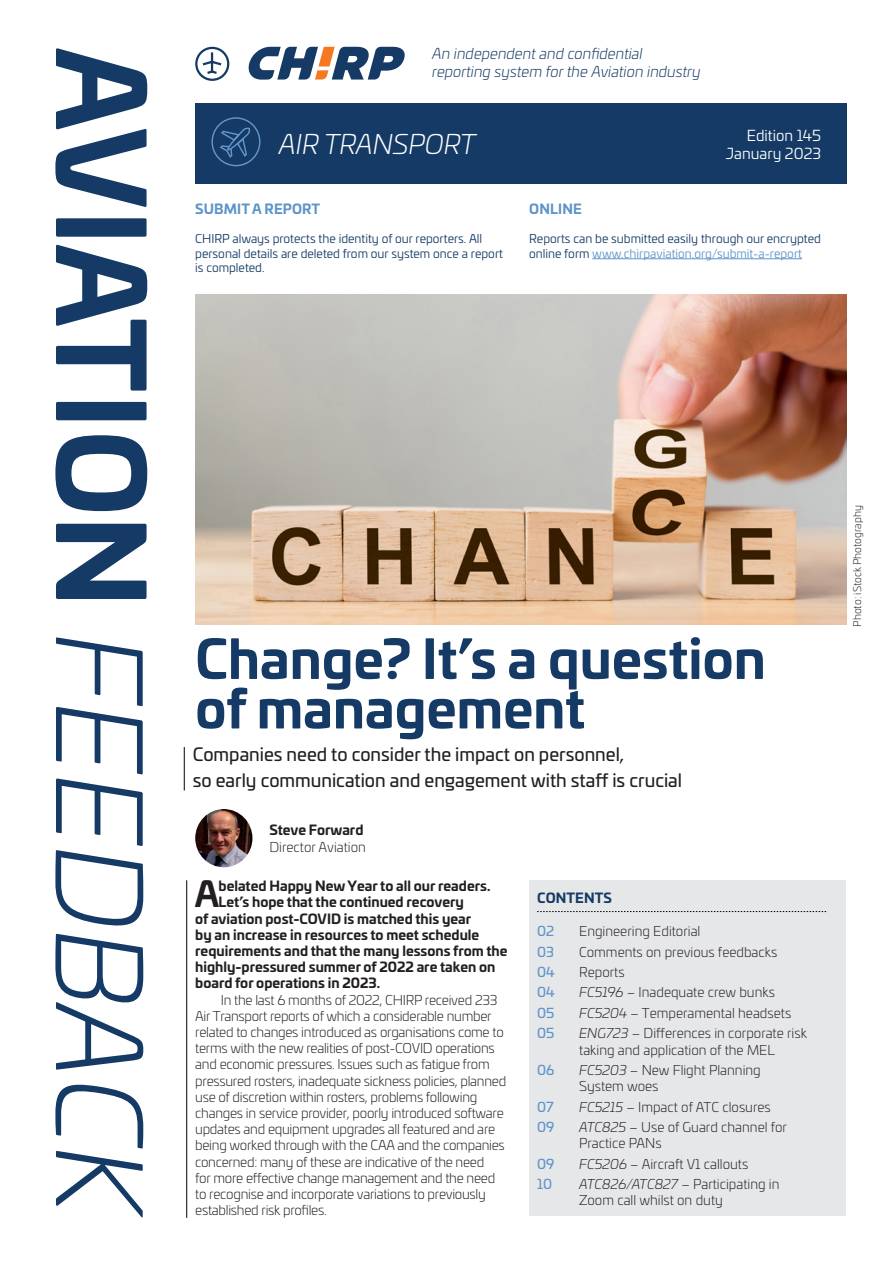
<style>
.page{position:relative;width:893px;height:1263px;background:#fff}
.page>*{position:absolute;margin:0;border:0;box-sizing:border-box;transform-origin:0 0}
.t1{font:700 117px "Univia Pro";letter-spacing:-.01em;color:#143a65}
.Cover_Heading{font:700 52.5px/49.5px "Univia Pro";color:#143a65}
.Body_Copy_First_Para{font:700 34.5px "Univia Pro";color:#231f20}
.t2{font:italic 300 27px "Univia Pro";letter-spacing:-.01em;color:#fff}
.Body_Copy{font:18px/25.5px "Univia Pro";color:#231f20}
.t3{font:italic 300 15px/18px "Univia Pro";color:#143a65}
.t4{font:15px "Univia Pro";color:#fff}
.Body_Copy-2{font:300 13.5px/16.2px "Univia Pro";letter-spacing:-.02em;color:#231f20}
.Body_Copy-3{font:300 13.5px/16.2px "Univia Pro";color:#231f20}
.Body_Copy_First_Para-2{font:700 13.5px "Univia Pro";color:#231f20}
.Captions{font:300 13.5px/16.2px "Univia Pro";color:#231f20}
.t5{font:13.5px "Univia Pro";color:#5d94c9}
.t6{font:700 13.5px "Univia Pro";letter-spacing:.01em;color:#5d94c9}
.t7{font:700 13.5px "Univia Pro";letter-spacing:.01em;color:#143a65}
.t8{font:12px/14.4px "Univia Pro";color:#143a65}
.Comments_Body_Copy{font:300 10.5px "Univia Pro";color:#231f20}
.s1{font-weight:300;font-style:italic}
.s2{color:#5d94c9}
.s3{font-weight:700}
.s4{font-style:italic}
</style>
<div class="page">
<div style="left:195px;top:104px;width:651px;height:79px;background:#143a65"></div>
<hr style="left:592px;top:258px;width:210px;height:1px;background:#5d94c9">
<hr style="left:186px;top:880px;width:1px;height:338px;background:#010203">
<div style="left:529px;top:880px;width:317px;height:336px;background:#e6e7e9"></div>
<svg style="left:537px;top:911px;width:289px;height:1px"></svg>
<hr style="left:184px;top:747px;width:1px;height:43px;background:#010203">
<div style="left:211px;top:117px;width:49px;height:49px;border:1px solid #6697ca;border-radius:50%"></div>
<svg style="left:219px;top:125px;width:33px;height:34px"></svg>
<svg style="left:248px;top:47px;width:157px;height:33px"></svg>
<svg style="left:195px;top:46px;width:35px;height:35px"></svg>
<img style="left:195px;top:809px;width:57px;height:58px">
<img style="left:195px;top:294px;width:651px;height:330px">
<p class="t1" style="left:194px;top:47px;width:1172px;rotate:90deg">AVIATION <span class="s1">FEEDBACK</span></p>
<p class="t3" style="left:432px;top:44px;width:270px">An independent and confidential reporting system for the Aviation industry</p>
<p class="t2" style="left:279px;top:126px;width:198px">AIR TRANSPORT</p>
<p class="t6" style="left:195px;top:198px;width:126px">SUBMIT A REPORT</p>
<p class="t6" style="left:529px;top:198px;width:54px">ONLINE</p>
<p class="t4" style="left:747px;top:124px;width:76px">Edition 145</p>
<p class="t4" style="left:726px;top:142px;width:97px">January 2023</p>
<p class="t8" style="left:195px;top:231px;width:309px">CHIRP always protects the identity of our reporters. All personal details are deleted from our system once a report is completed.</p>
<p class="t8" style="left:529px;top:231px;width:293px">Reports can be submitted easily through our encrypted online form <span class="s2">www.chirpaviation.org/submit-a-report</span></p>
<p class="Cover_Heading" style="left:195px;top:630px;width:572px">Change? It’s a question of management</p>
<p class="Body_Copy" style="left:193px;top:741px;width:491px">Companies need to consider the impact on personnel,<br>so early communication and engagement with staff is crucial</p>
<p class="Captions" style="left:269px;top:822px;width:98px"><span class="s3">Steve Forward<br></span>Director Aviation</p>
<p class="Body_Copy_First_Para" style="left:195px;top:867px;width:26px">A</p>
<p class="Body_Copy_First_Para-2" style="left:219px;top:875px;width:273px">belated Happy New Year to all our readers.</p>
<p class="Body_Copy_First_Para-2" style="left:219px;top:891px;width:247px">Let’s hope that the continued recovery</p>
<p class="Body_Copy_First_Para-2" style="left:195px;top:908px;width:278px">of aviation post-COVID is matched this year</p>
<p class="Body_Copy_First_Para-2" style="left:195px;top:924px;width:286px">by an increase in resources to meet schedule</p>
<p class="Body_Copy_First_Para-2" style="left:195px;top:940px;width:314px">requirements and that the many lessons from the</p>
<p class="Body_Copy_First_Para-2" style="left:195px;top:956px;width:302px">highly-pressured summer of 2022 are taken on</p>
<p class="Body_Copy_First_Para-2" style="left:195px;top:972px;width:186px">board for operations in 2023.</p>
<p class="Body_Copy-2" style="left:195px;top:991px;width:313px;text-indent:26px">In the last 6 months of 2022, CHIRP received 233<br>Air Transport reports of which a considerable number related to changes introduced as organisations come to terms with the new realities of post-COVID operations and economic pressures. Issues such as fatigue from pressured rosters, inadequate sickness policies, planned use of discretion within rosters, problems following changes in service provider, poorly introduced software updates and equipment upgrades all featured and are being worked through with the CAA and the companies concerned: many of these are indicative of the need<br>for more effective change management and the need to recognise and incorporate variations to previously established risk profiles.</p>
<p class="t7" style="left:537px;top:887px;width:76px">CONTENTS</p>
<p class="t5" style="left:537px;top:921px;width:19px">02</p>
<p class="Body_Copy-3" style="left:579px;top:922px;width:123px">Engineering Editorial</p>
<p class="t5" style="left:537px;top:941px;width:18px">03</p>
<p class="Body_Copy-3" style="left:579px;top:943px;width:200px">Comments on previous feedbacks</p>
<p class="t5" style="left:537px;top:962px;width:19px">04</p>
<p class="Body_Copy-3" style="left:579px;top:963px;width:47px">Reports</p>
<p class="t5" style="left:537px;top:982px;width:19px">04</p>
<p class="Body_Copy-3" style="left:579px;top:984px;width:197px"><span class="s4">FC5196</span> – Inadequate crew bunks</p>
<p class="t5" style="left:537px;top:1003px;width:19px">05</p>
<p class="Body_Copy-3" style="left:579px;top:1004px;width:214px"><span class="s4">FC5204 –</span> Temperamental headsets</p>
<p class="t5" style="left:537px;top:1023px;width:19px">05</p>
<p class="Body_Copy-3" style="left:579px;top:1025px;width:229px"><span class="s4">ENG723</span> – Differences in corporate risk taking and application of the MEL</p>
<p class="t5" style="left:537px;top:1060px;width:19px">06</p>
<p class="Body_Copy-3" style="left:579px;top:1061px;width:183px"><span class="s4">FC5203</span> – New Flight Planning<br>System woes</p>
<p class="t5" style="left:537px;top:1096px;width:18px">07</p>
<p class="Body_Copy-3" style="left:579px;top:1098px;width:193px"><span class="s4">FC5215</span> – Impact of ATC closures</p>
<p class="t5" style="left:537px;top:1117px;width:19px">09</p>
<p class="Body_Copy-3" style="left:579px;top:1118px;width:209px"><span class="s4">ATC825 –</span> Use of Guard channel for<br>Practice PANs</p>
<p class="t5" style="left:537px;top:1154px;width:19px">09</p>
<p class="Body_Copy-3" style="left:579px;top:1155px;width:171px"><span class="s4">FC5206</span> – Aircraft V1 callouts</p>
<p class="t5" style="left:537px;top:1174px;width:17px">10</p>
<p class="Body_Copy-3" style="left:579px;top:1175px;width:202px"><span class="s4">ATC826/ATC827</span> – Participating in<br>Zoom call whilst on duty</p>
<p class="Comments_Body_Copy" style="left:850px;top:627px;width:123px;rotate:-90deg">Photo: iStock Photography</p>
</div>
